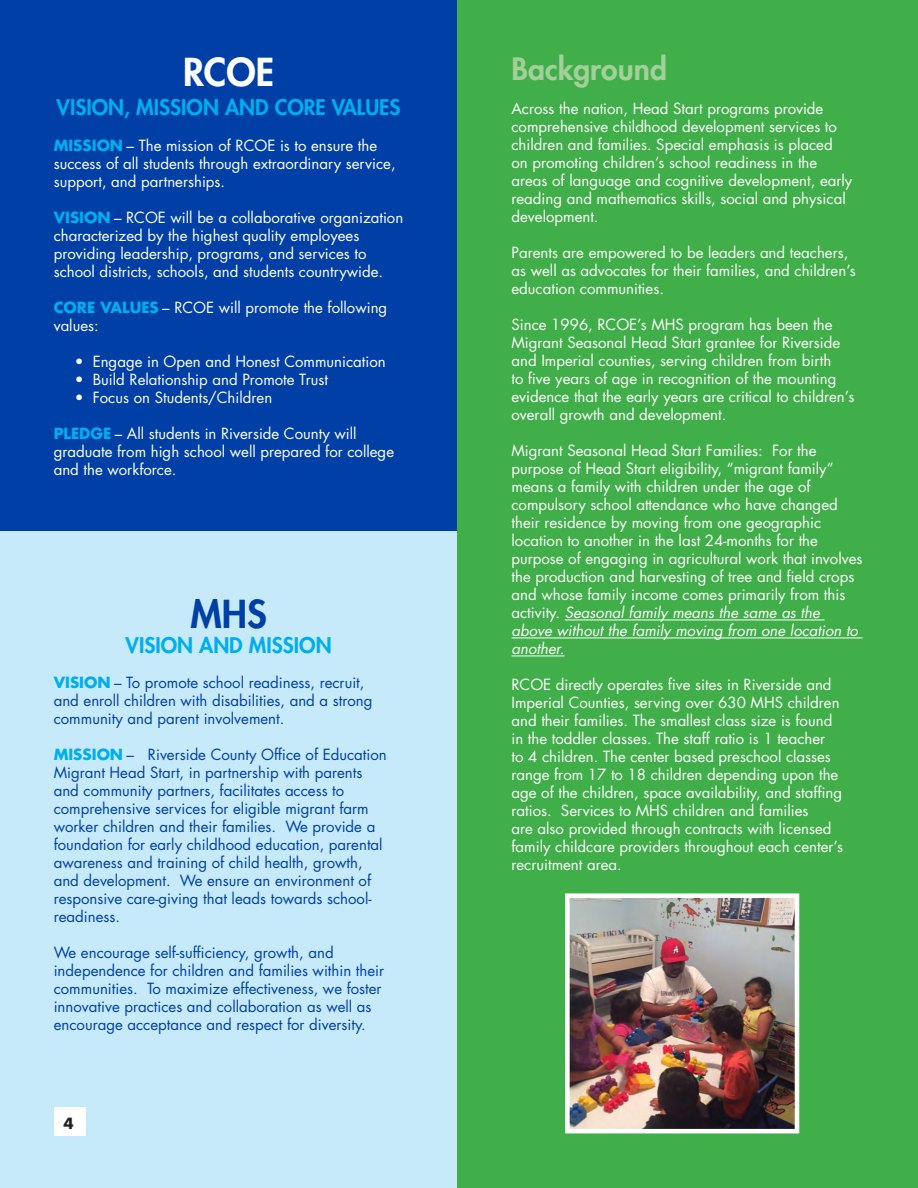
<style>
.page{position:relative;width:918px;height:1188px;background:#fff}
.page>*{position:absolute;margin:0;border:0;box-sizing:border-box;transform-origin:0 0}
.t1{font:800 37.5px "Futura Std";color:#fff}
.t2{font:800 37.5px "Futura Std";color:#0040a6}
.t3{font:800 30px "Futura Std";color:#a3cf9a}
.t4{font:800 21px "Futura Std";color:#00aeef}
.t5{font:15px/18px "Futura Std";color:#fff}
.t6{font:15px/18px "Futura Std";color:#0040a6}
.t7{font:700 15px "Futura Std";color:#231f20}
.s1{font-weight:700;color:#00aeef}
.s2{font-style:italic}
</style>
<div class="page">
<div style="left:0;top:0;width:458px;height:535px;background:#0040a6"></div>
<div style="left:0;top:531px;width:458px;height:657px;background:#c6eafa"></div>
<div style="left:54px;top:1107px;width:32px;height:29px;background:#fff"></div>
<div style="left:458px;top:0;width:460px;height:1188px;background:#40ae49"></div>
<img style="left:565px;top:893px;width:235px;height:241px">
<hr style="left:565px;top:620px;width:260px;height:1px;background:#fff">
<hr style="left:512px;top:638px;width:350px;height:1px;background:#fff">
<hr style="left:512px;top:656px;width:53px;height:1px;background:#fff">
<p class="t1" style="left:183px;top:49px;width:93px">RCOE</p>
<p class="t4" style="left:57px;top:94px;width:345px">VISION, MISSION AND CORE VALUES</p>
<p class="t5" style="left:54px;top:137px;width:343px"><span class="s1">MISSION</span> – The mission of RCOE is to ensure the success of all students through extraordinary service, support, and partnerships.</p>
<p class="t5" style="left:54px;top:209px;width:351px"><span class="s1">VISION</span> – RCOE will be a collaborative organization characterized by the highest quality employees providing leadership, programs, and services to school districts, schools, and students countrywide.</p>
<p class="t5" style="left:54px;top:299px;width:335px"><span class="s1">CORE VALUES</span> – RCOE will promote the following values:</p>
<p class="t5" style="left:75px;top:353px;width:313px">• Engage in Open and Honest Communication</p>
<p class="t5" style="left:75px;top:371px;width:255px">• Build Relationship and Promote Trust</p>
<p class="t5" style="left:75px;top:389px;width:199px">• Focus on Students/Children</p>
<p class="t5" style="left:54px;top:425px;width:342px"><span class="s1">PLEDGE</span> – All students in Riverside County will graduate from high school well prepared for college and the workforce.</p>
<p class="t2" style="left:190px;top:591px;width:78px">MHS</p>
<p class="t4" style="left:126px;top:632px;width:208px">VISION AND MISSION</p>
<p class="t6" style="left:54px;top:673px;width:320px"><span class="s1">VISION</span> – To promote school readiness, recruit, and enroll children with disabilities, and a strong community and parent involvement.</p>
<p class="t6" style="left:54px;top:745px;width:335px"><span class="s1">MISSION</span> – Riverside County Office of Education Migrant Head Start, in partnership with parents and community partners, facilitates access to comprehensive services for eligible migrant farm worker children and their families. We provide a foundation for early childhood education, parental awareness and training of child health, growth, and development. We ensure an environment of responsive care-giving that leads towards school&shy;readiness.</p>
<p class="t6" style="left:54px;top:943px;width:332px">We encourage self-sufficiency, growth, and independence for children and families within their communities. To maximize effectiveness, we foster innovative practices and collaboration as well as encourage acceptance and respect for diversity.</p>
<p class="t7" style="left:64px;top:1113px;width:12px">4</p>
<p class="t3" style="left:512px;top:50px;width:157px">Background</p>
<p class="t5" style="left:512px;top:100px;width:342px">Across the nation, Head Start programs provide comprehensive childhood development services to children and families. Special emphasis is placed on promoting children’s school readiness in the areas of language and cognitive development, early reading and mathematics skills, social and physical development.</p>
<p class="t5" style="left:512px;top:244px;width:346px">Parents are empowered to be leaders and teachers, as well as advocates for their families, and children’s education communities.</p>
<p class="t5" style="left:512px;top:316px;width:344px">Since 1996, RCOE’s MHS program has been the Migrant Seasonal Head Start grantee for Riverside and Imperial counties, serving children from birth<br>to five years of age in recognition of the mounting evidence that the early years are critical to children’s overall growth and development.</p>
<p class="t5" style="left:512px;top:442px;width:352px">Migrant Seasonal Head Start Families: For the purpose of Head Start eligibility, “migrant family” means a family with children under the age of compulsory school attendance who have changed their residence by moving from one geographic location to another in the last 24-months for the purpose of engaging in agricultural work that involves the production and harvesting of tree and field crops and whose family income comes primarily from this activity. <span class="s2">Seasonal family means the same as the above without the family moving from one location to another.</span></p>
<p class="t5" style="left:512px;top:676px;width:333px">RCOE directly operates five sites in Riverside and Imperial Counties, serving over 630 MHS children and their families. The smallest class size is found in the toddler classes. The staff ratio is 1 teacher<br>to 4 children. The center based preschool classes range from 17 to 18 children depending upon the age of the children, space availability, and staffing ratios. Services to MHS children and families<br>are also provided through contracts with licensed family childcare providers throughout each center’s recruitment area.</p>
</div>
